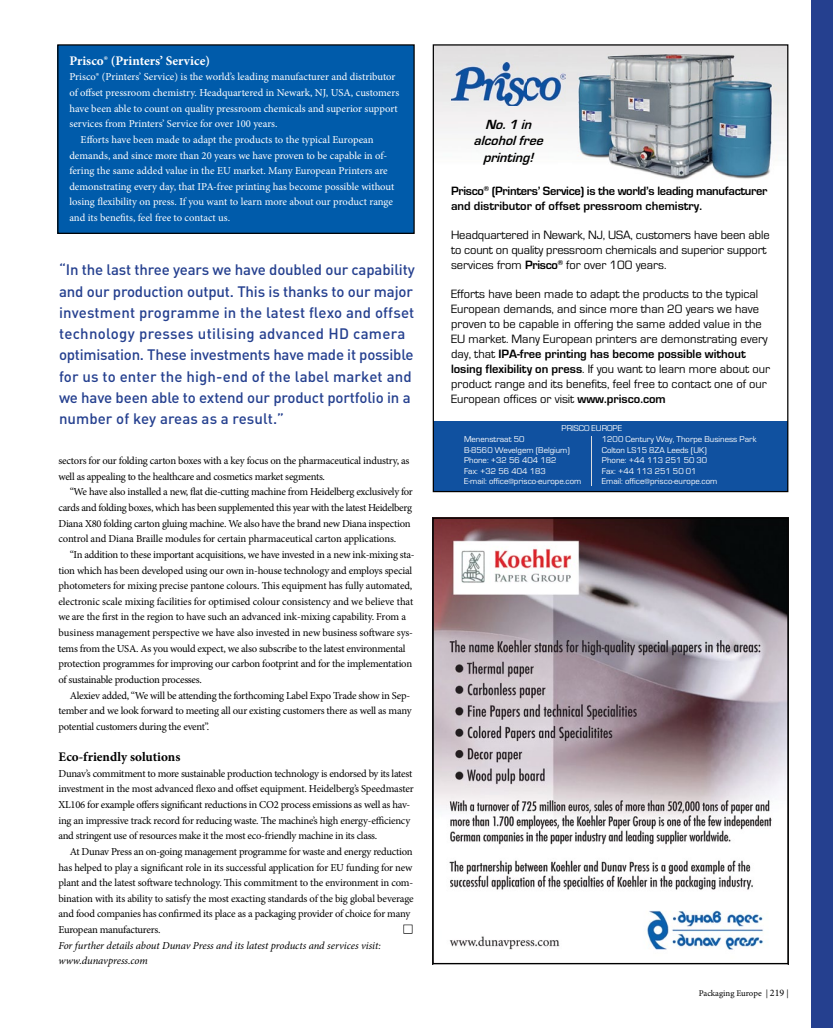
<style>
.page{position:relative;width:833px;height:1028px;background:#fff}
.page>*{position:absolute;margin:0;border:0;box-sizing:border-box;transform-origin:0 0}
.t1{font:500 15px/21.2px "DIN";letter-spacing:-.01em;color:#25408f}
.t2{font:italic 700 13.75px/16.5px "Eurostile";color:#000;text-align:center}
.t3{font:700 13.12px "Minion Pro";color:#fff}
.t4{font:700 13.12px "Minion Pro";color:#000}
.t5{font:12.5px/15px "Eurostile";color:#000}
.t6{font:700 12.5px/15px "Eurostile";letter-spacing:-.025em;color:#000}
.t7{font:11.25px "Zapf Dingbats ITC";color:#fff}
.t8{font:10.62px/15.6px "Minion Pro";letter-spacing:-.025em;color:#000}
.t9{font:10.62px "Minion Pro";letter-spacing:-.005em;color:#fff}
.t10{font:italic 10.62px/15.6px "Minion Pro";letter-spacing:-.01em;color:#000}
.t11{font:8.75px/10.5px "Eurostile";color:#fff}
.t12{font:8.75px "Minion Pro";letter-spacing:-.005em;color:#000}
.s1{font-weight:700}
.s2{font-size:10px}
</style>
<div class="page">
<img style="left:434px;top:519px;width:352px;height:431px">
<div style="left:432px;top:517px;width:356px;height:447px;border:1px solid #000"></div>
<div style="left:403px;top:924px;width:9px;height:9px;border:1px solid #000"></div>
<div style="left:58px;top:45px;width:356px;height:188px;background:#005baa"></div>
<div style="left:57px;top:44px;width:358px;height:190px;border:1px solid #000"></div>
<img style="left:435px;top:46px;width:351px;height:134px">
<div style="left:433px;top:421px;width:355px;height:70px;background:#1051a0"></div>
<img style="left:451px;top:63px;width:114px;height:43px">
<hr style="left:591px;top:436px;width:1px;height:49px;background:#ddddde">
<div style="left:433px;top:44px;width:355px;height:448px;border:1px solid #000"></div>
<div style="left:811px;top:0;width:22px;height:1028px;background:#25408f"></div>
<p class="t3" style="left:69px;top:51px;width:142px">Prisco® (Printers’ Service)</p>
<p class="t9" style="left:69px;top:70px;width:327px">Prisco® (Printers’ Service) is the world’s leading manufacturer and distributor</p>
<p class="t9" style="left:69px;top:85px;width:331px">of offset pressroom chemistry. Headquartered in Newark, NJ, USA, customers</p>
<p class="t9" style="left:69px;top:101px;width:330px">have been able to count on quality pressroom chemicals and superior support</p>
<p class="t9" style="left:69px;top:117px;width:210px">services from Printers’ Service for over 100 years.</p>
<p class="t9" style="left:81px;top:132px;width:294px">Efforts have been made to adapt the products to the typical European</p>
<p class="t9" style="left:69px;top:148px;width:319px">demands, and since more than 20 years we have proven to be capable in of-</p>
<p class="t9" style="left:69px;top:164px;width:320px">fering the same added value in the EU market. Many European Printers are</p>
<p class="t9" style="left:69px;top:179px;width:326px">demonstrating every day, that IPA-free printing has become possible without</p>
<p class="t9" style="left:69px;top:195px;width:325px">losing flexibility on press. If you want to learn more about our product range</p>
<p class="t9" style="left:69px;top:210px;width:162px">and its benefits, feel free to contact us.</p>
<p class="t1" style="left:59px;top:259px;width:357px">“In the last three years we have doubled our capability and our production output. This is thanks to our major investment programme in the latest flexo and offset technology presses utilising advanced HD camera optimisation. These investments have made it possible for us to enter the high-end of the label market and we have been able to extend our product portfolio in a number of key areas as a result.”</p>
<p class="t8" style="left:58px;top:453px;width:352px">sectors for our folding carton boxes with a key focus on the pharmaceutical industry, as well as appealing to the healthcare and cosmetics market segments.</p>
<p class="t8" style="left:58px;top:484px;width:356px;text-indent:11px">“We have also installed a new, flat die-cutting machine from Heidelberg exclusively for cards and folding boxes, which has been supplemented this year with the latest Heidelberg Diana X80 folding carton gluing machine. We also have the brand new Diana inspection control and Diana Braille modules for certain pharmaceutical carton applications.</p>
<p class="t8" style="left:58px;top:547px;width:358px;text-indent:11px">“In addition to these important acquisitions, we have invested in a new ink-mixing sta&shy;tion which has been developed using our own in-house technology and employs special photometers for mixing precise pantone colours. This equipment has fully automated, electronic scale mixing facilities for optimised colour consistency and we believe that we are the first in the region to have such an advanced ink-mixing capability. From a business management perspective we have also invested in new business software sys&shy;tems from the USA. As you would expect, we also subscribe to the latest environmental protection programmes for improving our carbon footprint and for the implementation of sustainable production processes.</p>
<p class="t8" style="left:58px;top:687px;width:354px;text-indent:11px">Alexiev added, “We will be attending the forthcoming Label Expo Trade show in Sep&shy;tember and we look forward to meeting all our existing customers there as well as many potential customers during the event”.</p>
<p class="t4" style="left:58px;top:747px;width:123px">Eco-friendly solutions</p>
<p class="t8" style="left:58px;top:765px;width:357px">Dunav’s commitment to more sustainable production technology is endorsed by its latest investment in the most advanced flexo and offset equipment. Heidelberg’s Speedmaster XL106 for example offers significant reductions in CO2 process emissions as well as hav&shy;ing an impressive track record for reducing waste. The machine’s high energy-efficiency and stringent use of resources make it the most eco-friendly machine in its class.</p>
<p class="t8" style="left:58px;top:843px;width:356px;text-indent:11px">At Dunav Press an on-going management programme for waste and energy reduction has helped to play a significant role in its successful application for EU funding for new plant and the latest software technology. This commitment to the environment in com&shy;bination with its ability to satisfy the most exacting standards of the big global beverage and food companies has confirmed its place as a packaging provider of choice for many European manufacturers.</p>
<p class="t7" style="left:404px;top:923px;width:10px">■</p>
<p class="t10" style="left:58px;top:937px;width:324px">For further details about Dunav Press and its latest products and services visit: www.dunavpress.com</p>
<p class="t2" style="left:473px;top:116px;width:75px">No.1 in alcoholfree printing!</p>
<p class="t6" style="left:451px;top:184px;width:318px">Prisco<sup>®</sup> (Printers’ Service) is the world’s leading manufacturer and distributor of offset pressroom chemistry.</p>
<p class="t5" style="left:451px;top:227px;width:320px">Headquartered in Newark, NJ, USA, customers have been able to count on quality pressroom chemicals and superior support services from <span class="s1">Prisco</span><sup>®</sup> for over 100 years.</p>
<p class="t5" style="left:451px;top:286px;width:320px">Efforts have been made to adapt the products to the typical European demands, and since more than 20 years we have proven to be capable in offering the same added value in the EU market. Many European printers are demonstrating every day, that <span class="s1">IPA-free printing has become possible without losing flexibility on press</span>. If you want to learn more about our product range and its benefits, feel free to contact one of our European offices or visit <span class="s1">www.prisco.com</span></p>
<p class="t11" style="left:464px;top:434px;width:119px">Menenstraat 50<br>B-8560 Wevelgem (Belgium)<br>Phone: +32 56 404 182<br>Fax: +32 56 404 183<br>E-mail: office@prisco-europe.com</p>
<p class="t11" style="left:561px;top:423px;width:62px">PRISCO EUROPE</p>
<p class="t11" style="left:602px;top:434px;width:156px">1200 Century Way, Thorpe Business Park<br>Colton LS15 8ZA Leeds (UK)<br>Phone: +44 113 251 50 30<br>Fax: +44 113 251 50 01<br>Email: office@prisco-europe.com</p>
<p class="t12" style="left:698px;top:987px;width:91px">Packaging Europe | <span class="s2">219</span> |</p>
</div>
